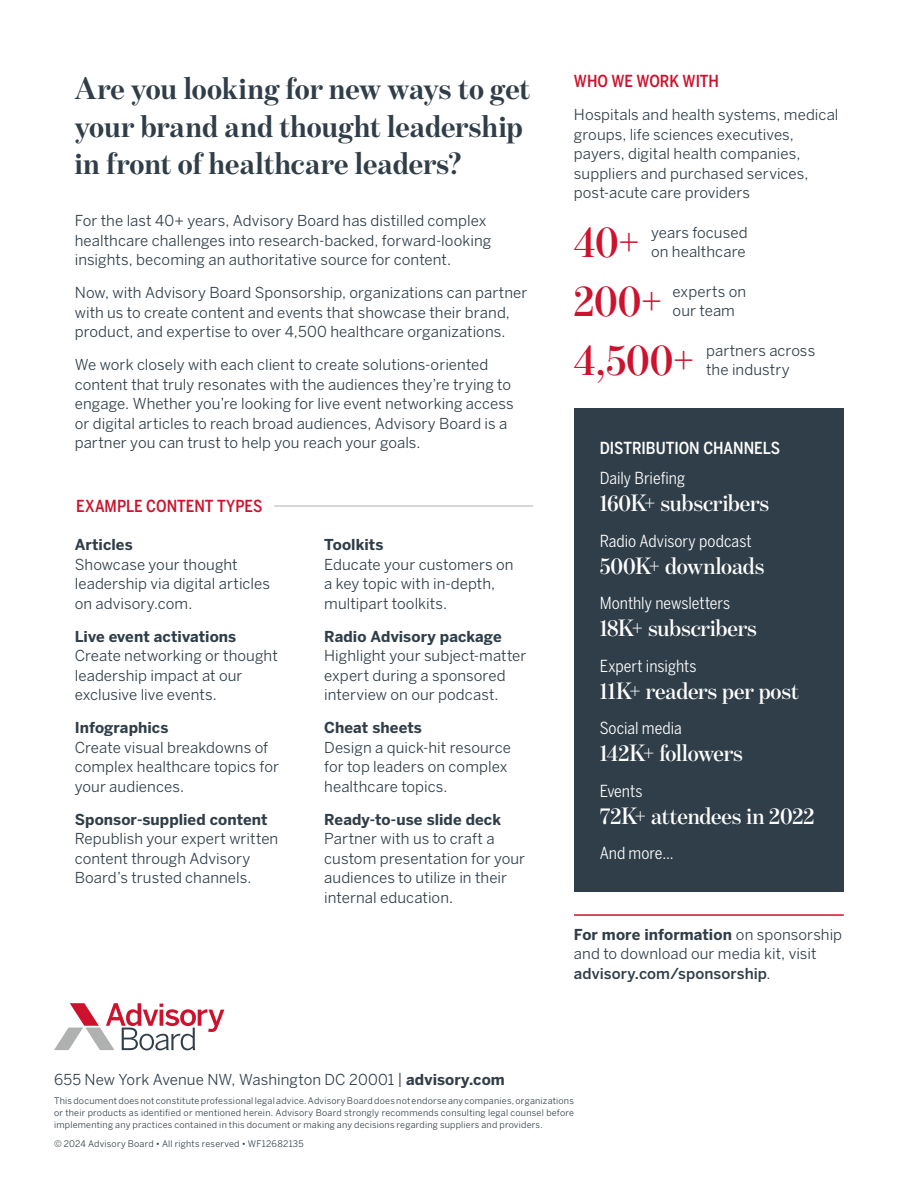
<style>
.page{position:relative;width:918px;height:1188px;background:#fff}
.page>*{position:absolute;margin:0;border:0;box-sizing:border-box;transform-origin:0 0}
.t1{font:600 45px "Benton Mod Disp";color:#cd122d}
.t2{font:700 31.5px/37.8px "Benton Mod Disp";letter-spacing:-.005em;color:#303e49}
.t3{font:600 24px "Benton Mod Disp";letter-spacing:-.005em;color:#fff}
.t4{font:16.5px "Benton Sans Condensed";color:#fff}
.t5{font:500 16.5px "Benton Sans Condensed";color:#cd122d}
.t6{font:500 16.5px "Benton Sans Condensed";color:#fff}
.t7{font:15px/19.5px "Benton Sans";letter-spacing:.005em;color:#303e49}
.t8{font:700 15px "Benton Sans";letter-spacing:.005em;color:#303e49}
.t9{font:9px/12px "Benton Sans";letter-spacing:.025em;color:#303e49;text-align:justify}
.s1{font-weight:700}
.s2{font-weight:500}
</style>
<div class="page">
<svg style="left:54px;top:1003px;width:170px;height:47px"></svg>
<div style="left:574px;top:408px;width:270px;height:484px;background:#303e49"></div>
<hr style="left:274px;top:506px;width:259px;height:1px;background:#afb1b1">
<hr style="left:574px;top:914px;width:270px;height:2px;background:#cd122d">
<h2 class="t2" style="left:75px;top:69px;width:457px">Are you looking for new ways to get your brand and thought leadership in front of healthcare leaders?</h2>
<p class="t7" style="left:75px;top:211px;width:418px">For the last 40+ years, Advisory Board has distilled complex healthcare challenges into research-backed, forward-looking insights, becoming an authoritative source for content.</p>
<p class="t7" style="left:75px;top:283px;width:454px">Now, with Advisory Board Sponsorship, organizations can partner with us to create content and events that showcase their brand, product, and expertise to over 4,500 healthcare organizations.</p>
<p class="t7" style="left:75px;top:355px;width:441px">We work closely with each client to create solutions-oriented content that truly resonates with the audiences they’re trying to engage. Whether you’re looking for live event networking access or digital articles to reach broad audiences, Advisory Board is a partner you can trust to help you reach your goals.</p>
<p class="t5" style="left:76px;top:496px;width:188px">EXAMPLE CONTENT TYPES</p>
<p class="t8" style="left:75px;top:536px;width:59px">Articles</p>
<p class="t7" style="left:75px;top:555px;width:197px">Showcase your thought leadership via digital articles on advisory.com.</p>
<p class="t8" style="left:75px;top:628px;width:163px">Live event activations</p>
<p class="t7" style="left:75px;top:646px;width:205px">Create networking or thought leadership impact at our exclusive live events.</p>
<p class="t8" style="left:75px;top:719px;width:95px">Infographics</p>
<p class="t7" style="left:75px;top:738px;width:206px">Create visual breakdowns of complex healthcare topics for your audiences.</p>
<p class="t8" style="left:75px;top:811px;width:194px">Sponsor-supplied content</p>
<p class="t7" style="left:75px;top:829px;width:205px">Republish your expert written content through Advisory<br>Board’s trusted channels.</p>
<p class="t8" style="left:324px;top:536px;width:61px">Toolkits</p>
<p class="t7" style="left:324px;top:555px;width:191px">Educate your customers on a key topic with in-depth, multipart toolkits.</p>
<p class="t8" style="left:324px;top:628px;width:179px">Radio Advisory package</p>
<p class="t7" style="left:324px;top:646px;width:204px">Highlight your subject-matter expert during a sponsored interview on our podcast.</p>
<p class="t8" style="left:324px;top:719px;width:99px">Cheat sheets</p>
<p class="t7" style="left:324px;top:738px;width:188px">Design a quick-hit resource for top leaders on complex healthcare topics.</p>
<p class="t8" style="left:324px;top:811px;width:178px">Ready-to-use slide deck</p>
<p class="t7" style="left:324px;top:829px;width:202px">Partner with us to craft a custom presentation for your audiences to utilize in their internal education.</p>
<p class="t5" style="left:574px;top:71px;width:147px">WHO WE WORK WITH</p>
<p class="t7" style="left:574px;top:105px;width:266px">Hospitals and health systems, medical groups, life sciences executives, payers, digital health companies, suppliers and purchased services, post-acute care providers</p>
<h1 class="t1" style="left:574px;top:217px;width:67px">40+</h1>
<p class="t7" style="left:651px;top:222px;width:98px">years focused on healthcare</p>
<h1 class="t1" style="left:574px;top:276px;width:90px">200+</h1>
<p class="t7" style="left:673px;top:281px;width:75px">experts on our team</p>
<h1 class="t1" style="left:574px;top:335px;width:122px">4,500+</h1>
<p class="t7" style="left:706px;top:340px;width:111px">partners across the industry</p>
<p class="t6" style="left:600px;top:438px;width:182px">DISTRIBUTION CHANNELS</p>
<p class="t4" style="left:600px;top:468px;width:87px">Daily Briefing</p>
<h3 class="t3" style="left:600px;top:490px;width:171px">160K+ subscribers</h3>
<p class="t4" style="left:600px;top:531px;width:153px">Radio Advisory podcast</p>
<h3 class="t3" style="left:600px;top:552px;width:166px">500K+ downloads</h3>
<p class="t4" style="left:600px;top:593px;width:132px">Monthly newsletters</p>
<h3 class="t3" style="left:600px;top:615px;width:159px">18K+ subscribers</h3>
<p class="t4" style="left:600px;top:656px;width:98px">Expert insights</p>
<h3 class="t3" style="left:600px;top:677px;width:201px">11K+ readers per post</h3>
<p class="t4" style="left:600px;top:718px;width:84px">Social media</p>
<h3 class="t3" style="left:600px;top:740px;width:145px">142K+ followers</h3>
<p class="t4" style="left:600px;top:781px;width:44px">Events</p>
<h3 class="t3" style="left:600px;top:802px;width:216px">72K+ attendees in 2022</h3>
<p class="t4" style="left:600px;top:843px;width:75px">And more...</p>
<p class="t7" style="left:574px;top:924px;width:270px"><span class="s1">For more information</span> on sponsorship and to download our media kit, visit <span class="s2">advisory.com/sponsorship</span>.</p>
<p class="t7" style="left:54px;top:1070px;width:452px">655 New York Avenue NW, Washington DC 20001 | <span class="s1">advisory.com</span></p>
<p class="t9" style="left:54px;top:1095px;width:522px">This document does not constitute professional legal advice. Advisory Board does not endorse any companies, organizations or their products as identified or mentioned herein. Advisory Board strongly recommends consulting legal counsel before implementing any practices contained in this document or making any decisions regarding suppliers and providers.</p>
<p class="t9" style="left:54px;top:1137px;width:251px">© 2024 Advisory Board • All rights reserved • WF12682135</p>
</div>
